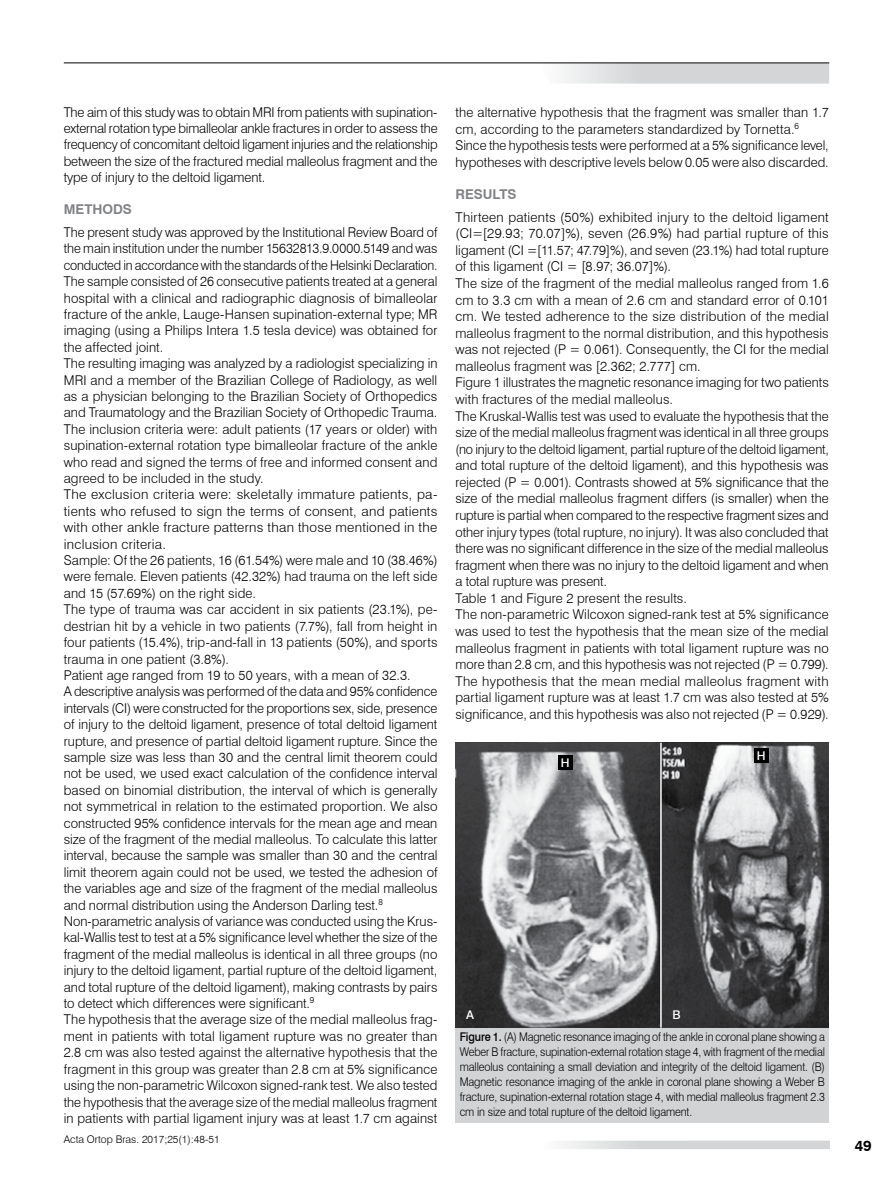
<style>
.page{position:relative;width:893px;height:1191px;background:#fff}
.page>*{position:absolute;margin:0;border:0;box-sizing:border-box;transform-origin:0 0}
.t1{font:700 15px "Swiss 721 BT";color:#000}
.t2{font:300 13.5px/16.4px "Swiss 721 BT";color:#000;scale:.96 1}
.t3{font:300 13.5px/16.5px "Swiss 721 BT";color:#000}
.t4{font:700 13.5px "Swiss 721 BT";color:#808285}
.t5{font:300 12px/15px "Swiss 721 BT";letter-spacing:-.01em;color:#000;text-align:justify;scale:.9 1}
.t6{font:500 12px "Swiss 721 BT";color:#fff}
.t7{font:300 10.5px "Swiss 721 BT";color:#000}
.s1{font-weight:500}
</style>
<div class="page">
<svg style="left:563px;top:64px;width:266px;height:20px;background:#d8dadb"></svg>
<svg style="left:563px;top:1140px;width:267px;height:9px"></svg>
<hr style="left:64px;top:63px;width:765px;height:1px;background:#000">
<div style="left:455px;top:1027px;width:374px;height:96px;background:#d1d3d4"></div>
<img style="left:455px;top:742px;width:374px;height:285px">
<hr style="left:660px;top:742px;width:2px;height:285px;background:#fff">
<div style="left:558px;top:755px;width:14px;height:14px;background:#000"></div>
<div style="left:754px;top:748px;width:14px;height:14px;background:#000"></div>
<p class="t3" style="left:64px;top:103px;width:375px;text-align:justify">The aim of this study was to obtain MRI from patients with supination&shy;external rotation type bimalleolar ankle fractures in order to assess the frequency of concomitant deltoid ligament injuries and the relationship between the size of the fractured medial malleolus fragment and the type of injury to the deltoid ligament.</p>
<p class="t4" style="left:64px;top:201px;width:70px">METHODS</p>
<p class="t2" style="left:64px;top:224px;width:391px">The present study was approved by the Institutional Review Board of the main institution under the number 15632813.9.0000.5149 and was conducted in accordance with the standards of the Helsinki Declaration.<br>The sample consisted of 26 consecutive patients treated at a general hospital with a clinical and radiographic diagnosis of bimalleolar fracture of the ankle, Lauge-Hansen supination-external type; MR imaging (using a Philips Intera 1.5 tesla device) was obtained for the affected joint.<br>The resulting imaging was analyzed by a radiologist specializing in MRI and a member of the Brazilian College of Radiology, as well as a physician belonging to the Brazilian Society of Orthopedics and Traumatology and the Brazilian Society of Orthopedic Trauma.<br>The inclusion criteria were: adult patients (17 years or older) with supination-external rotation type bimalleolar fracture of the ankle who read and signed the terms of free and informed consent and agreed to be included in the study.<br>The exclusion criteria were: skeletally immature patients, pa&shy;tients who refused to sign the terms of consent, and patients with other ankle fracture patterns than those mentioned in the inclusion criteria.<br>Sample: Of the 26 patients, 16 (61.54%) were male and 10 (38.46%) were female. Eleven patients (42.32%) had trauma on the left side and 15 (57.69%) on the right side.<br>The type of trauma was car accident in six patients (23.1%), pe&shy;destrian hit by a vehicle in two patients (7.7%), fall from height in four patients (15.4%), trip-and-fall in 13 patients (50%), and sports trauma in one patient (3.8%).<br>Patient age ranged from 19 to 50 years, with a mean of 32.3.<br>A descriptive analysis was performed of the data and 95% confidence intervals (CI) were constructed for the proportions sex, side, presence of injury to the deltoid ligament, presence of total deltoid ligament rupture, and presence of partial deltoid ligament rupture. Since the sample size was less than 30 and the central limit theorem could not be used, we used exact calculation of the confidence interval based on binomial distribution, the interval of which is generally not symmetrical in relation to the estimated proportion. We also constructed 95% confidence intervals for the mean age and mean size of the fragment of the medial malleolus. To calculate this latter interval, because the sample was smaller than 30 and the central limit theorem again could not be used, we tested the adhesion of the variables age and size of the fragment of the medial malleolus and normal distribution using the Anderson Darling test.<sup>8<br></sup>Non-parametric analysis of variance was conducted using the Krus&shy;kal-Wallis test to test at a 5% significance level whether the size of the fragment of the medial malleolus is identical in all three groups (no injury to the deltoid ligament, partial rupture of the deltoid ligament, and total rupture of the deltoid ligament), making contrasts by pairs to detect which differences were significant.<sup>9<br></sup>The hypothesis that the average size of the medial malleolus frag&shy;ment in patients with total ligament rupture was no greater than 2.8 cm was also tested against the alternative hypothesis that the fragment in this group was greater than 2.8 cm at 5% significance using the non-parametric Wilcoxon signed-rank test. We also tested the hypothesis that the average size of the medial malleolus fragment in patients with partial ligament injury was at least 1.7 cm against</p>
<p class="t7" style="left:64px;top:1132px;width:157px">Acta Ortop Bras. 2017;25(1):48-51</p>
<p class="t3" style="left:455px;top:104px;width:375px">the alternative hypothesis that the fragment was smaller than 1.7 cm, according to the parameters standardized by Tornetta.<sup>6<br></sup>Since the hypothesis tests were performed at a 5% significance level, hypotheses with descriptive levels below 0.05 were also discarded.</p>
<p class="t4" style="left:455px;top:186px;width:62px">RESULTS</p>
<p class="t3" style="left:455px;top:209px;width:375px">Thirteen patients (50%) exhibited injury to the deltoid ligament (CI=[29.93; 70.07]%), seven (26.9%) had partial rupture of this ligament (CI =[11.57; 47.79]%), and seven (23.1%) had total rupture of this ligament (CI = [8.97; 36.07]%).<br>The size of the fragment of the medial malleolus ranged from 1.6 cm to 3.3 cm with a mean of 2.6 cm and standard error of 0.101 cm. We tested adherence to the size distribution of the medial malleolus fragment to the normal distribution, and this hypothesis was not rejected (P = 0.061). Consequently, the CI for the medial malleolus fragment was [2.362; 2.777] cm.<br>Figure 1 illustrates the magnetic resonance imaging for two patients with fractures of the medial malleolus.<br>The Kruskal-Wallis test was used to evaluate the hypothesis that the size of the medial malleolus fragment was identical in all three groups (no injury to the deltoid ligament, partial rupture of the deltoid ligament, and total rupture of the deltoid ligament), and this hypothesis was rejected (P = 0.001). Contrasts showed at 5% significance that the size of the medial malleolus fragment differs (is smaller) when the rupture is partial when compared to the respective fragment sizes and other injury types (total rupture, no injury). It was also concluded that there was no significant difference in the size of the medial malleolus fragment when there was no injury to the deltoid ligament and when a total rupture was present.<br>Table 1 and Figure 2 present the results.<br>The non-parametric Wilcoxon signed-rank test at 5% significance was used to test the hypothesis that the mean size of the medial malleolus fragment in patients with total ligament rupture was no more than 2.8 cm, and this hypothesis was not rejected (P = 0.799).<br>The hypothesis that the mean medial malleolus fragment with partial ligament rupture was at least 1.7 cm was also tested at 5% significance, and this hypothesis was also not rejected (P = 0.929).</p>
<p class="t6" style="left:561px;top:755px;width:10px">H</p>
<p class="t6" style="left:466px;top:1007px;width:9px">A</p>
<p class="t6" style="left:757px;top:748px;width:10px">H</p>
<p class="t6" style="left:672px;top:1007px;width:10px">B</p>
<p class="t5" style="left:460px;top:1029px;width:407px"><span class="s1">Figure 1.</span> (A) Magnetic resonance imaging of the ankle in coronal plane showing a Weber B fracture, supination-external rotation stage 4, with fragment of the medial malleolus containing a small deviation and integrity of the deltoid ligament. (B)<br>Magnetic resonance imaging of the ankle in coronal plane showing a Weber B fracture, supination-external rotation stage 4, with medial malleolus fragment 2.3 cm in size and total rupture of the deltoid ligament.</p>
<p class="t1" style="left:855px;top:1136px;width:19px">49</p>
</div>
